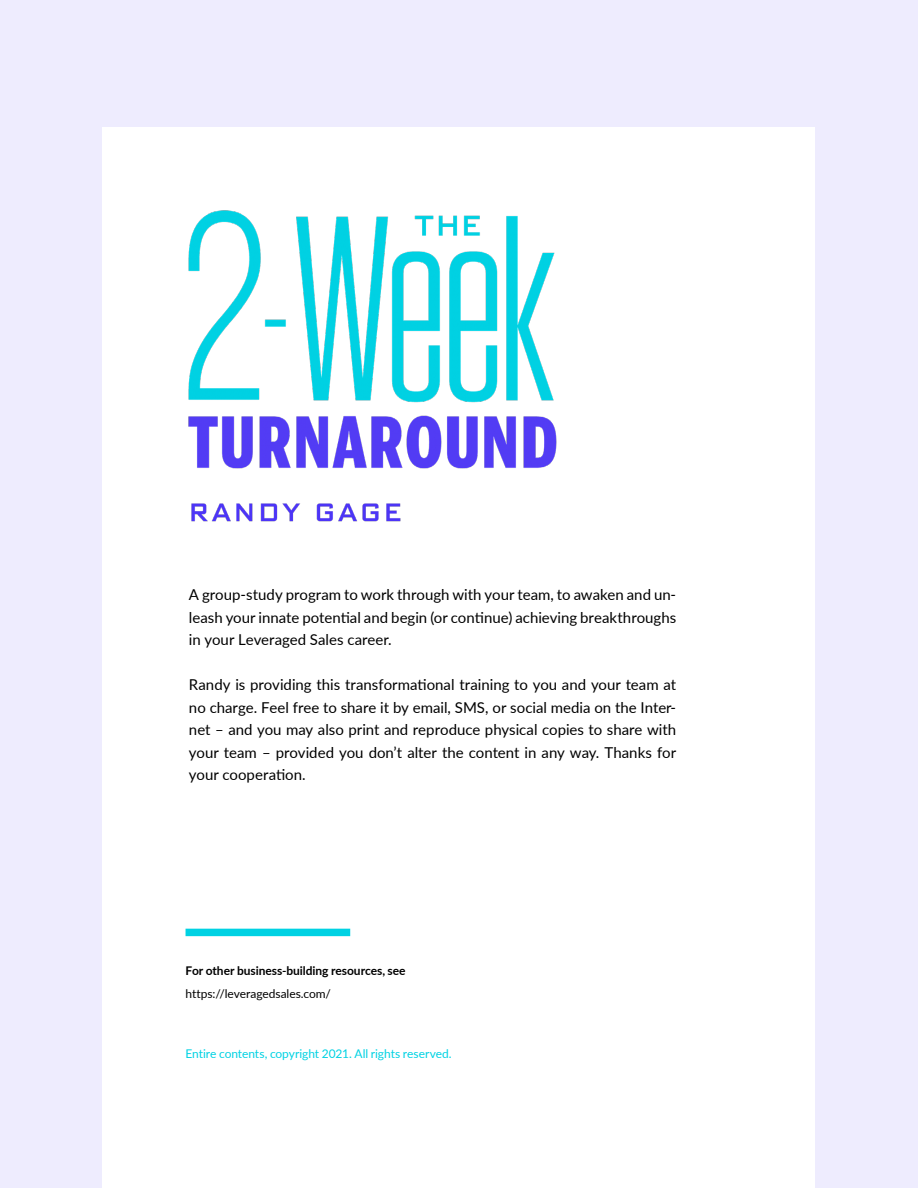
<style>
.page{position:relative;width:918px;height:1188px;background:#eeecfe}
.page>*{position:absolute;margin:0;border:0;box-sizing:border-box;transform-origin:0 0}
.t1{font:15px/22.5px "Lato";color:#000;text-align:justify}
.t2{font:12px "Lato";letter-spacing:-.005em;color:#00d2e3}
.t3{font:700 12px "Lato";letter-spacing:-.005em;color:#000}
.t4{font:12px "Lato";letter-spacing:-.005em;color:#000}
</style>
<div class="page">
<div style="left:103px;top:128px;width:712px;height:1060px;background:#fff"></div>
<div style="left:186px;top:929px;width:164px;height:7px;background:#00d2e3"></div>
<img style="left:188px;top:210px;width:369px;height:259px">
<img style="left:191px;top:503px;width:210px;height:19px">
<p class="t1" style="left:189px;top:583px;width:489px">A group-study program to work through with your team, to awaken and un&shy;leash your innate potential and begin (or continue) achieving breakthroughs in your Leveraged Sales career.</p>
<p class="t1" style="left:189px;top:673px;width:489px">Randy is providing this transformational training to you and your team at no charge. Feel free to share it by email, SMS, or social media on the Inter&shy;net – and you may also print and reproduce physical copies to share with your team – provided you don’t alter the content in any way. Thanks for your cooperation.</p>
<p class="t3" style="left:186px;top:962px;width:222px">For other business-building resources, see</p>
<p class="t4" style="left:186px;top:985px;width:147px">https://leveragedsales.com/</p>
<p class="t2" style="left:186px;top:1045px;width:268px">Entire contents, copyright 2021. All rights reserved.</p>
</div>
